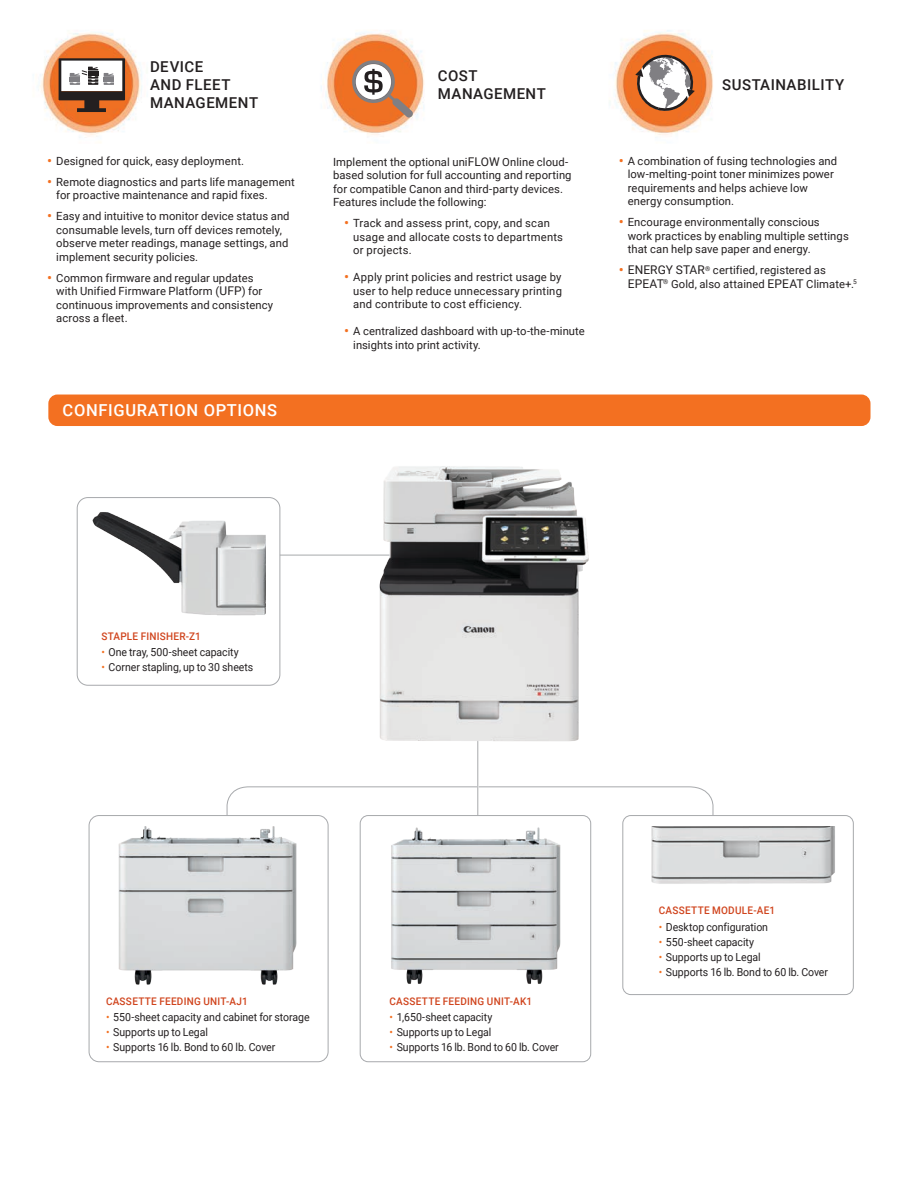
<style>
.page{position:relative;width:918px;height:1188px;background:#fff}
.page>*{position:absolute;margin:0;border:0;box-sizing:border-box;transform-origin:0 0}
.t1{font:500 16.5px "Roboto";letter-spacing:.04em;color:#fff}
.orange_subs{font:500 15px/18px "Roboto";letter-spacing:.035em;color:#231f20}
.Body_Bullets{font:11.25px/13.5px "Roboto";letter-spacing:.01em;color:#231f20}
.Config_Bullets{font:11.1px "Roboto";letter-spacing:-.005em;color:#231f20;scale:.95 1}
.Config_Subtitle{font:500 10.5px "Roboto";letter-spacing:.025em;color:#d0441d;scale:.95 1}
.s1{font-size:15px;color:#f37021}
.s2{font-size:12px}
.s3{color:#f37021}
</style>
<div class="page">
<img style="left:40px;top:30px;width:673px;height:113px">
<svg style="left:59px;top:58px;width:66px;height:54px"></svg>
<svg style="left:634px;top:53px;width:62px;height:60px"></svg>
<div style="left:48px;top:395px;width:823px;height:31px;background:#f37021;border-radius:9px"></div>
<svg style="left:350px;top:58px;width:63px;height:60px"></svg>
<hr style="left:245px;top:555px;width:149px;height:1px;background:#a7a9ac">
<div style="left:77px;top:498px;width:203px;height:187px;background:#fff;border-radius:11px"></div>
<div style="left:77px;top:497px;width:203px;height:189px;border:1px solid #a7a9ac;border-radius:11px"></div>
<hr style="left:477px;top:733px;width:1px;height:121px;background:#a7a9ac">
<svg style="left:226px;top:786px;width:488px;height:98px"></svg>
<img style="left:343px;top:466px;width:246px;height:289px">
<div style="left:89px;top:816px;width:239px;height:246px;background:#fff;border-radius:10px"></div>
<div style="left:89px;top:815px;width:239px;height:247px;border:1px solid #a7a9ac;border-radius:10px"></div>
<img style="left:92px;top:512px;width:174px;height:104px">
<div style="left:623px;top:816px;width:230px;height:179px;background:#fff;border-radius:8px"></div>
<div style="left:622px;top:815px;width:232px;height:180px;border:1px solid #a7a9ac;border-radius:8px"></div>
<div style="left:360px;top:816px;width:231px;height:246px;background:#fff;border-radius:8px"></div>
<div style="left:360px;top:815px;width:231px;height:247px;border:1px solid #a7a9ac;border-radius:8px"></div>
<img style="left:391px;top:827px;width:170px;height:157px">
<img style="left:118px;top:826px;width:179px;height:159px">
<img style="left:651px;top:826px;width:184px;height:58px">
<p class="orange_subs" style="left:150px;top:57px;width:110px">DEVICE<br>AND FLEET<br>MANAGEMENT</p>
<p class="orange_subs" style="left:438px;top:66px;width:110px">COST<br>MANAGEMENT</p>
<p class="orange_subs" style="left:722px;top:75px;width:124px">SUSTAINABILITY</p>
<p class="Body_Bullets" style="left:47px;top:154px;width:198px"><span class="s1">•</span> Designed for quick, easy deployment.</p>
<p class="Body_Bullets" style="left:56px;top:175px;width:240px;text-indent:-9px"><span class="s1">•</span> Remote diagnostics and parts life management for proactive maintenance and rapid fixes.</p>
<p class="Body_Bullets" style="left:56px;top:209px;width:235px;text-indent:-9px"><span class="s1">•</span> Easy and intuitive to monitor device status and consumable levels, turn off devices remotely, observe meter readings, manage settings, and implement security policies.</p>
<p class="Body_Bullets" style="left:56px;top:271px;width:218px;text-indent:-9px"><span class="s1">•</span> Common firmware and regular updates with Unified Firmware Platform (<span class="s2">UFP</span>) for continuous improvements and consistency across a fleet.</p>
<h1 class="t1" style="left:63px;top:399px;width:216px">CONFIGURATION OPTIONS</h1>
<p class="Body_Bullets" style="left:333px;top:154px;width:240px">Implement the optional uni<span class="s2">FLOW</span> Online cloud&shy;based solution for full accounting and reporting for compatible Canon and third-party devices.<br>Features include the following:</p>
<p class="Body_Bullets" style="left:353px;top:216px;width:211px;text-indent:-9px"><span class="s1">•</span> Track and assess print, copy, and scan usage and allocate costs to departments or projects.</p>
<p class="Body_Bullets" style="left:353px;top:270px;width:210px;text-align:justify;text-indent:-9px"><span class="s1">•</span> Apply print policies and restrict usage by user to help reduce unnecessary printing and contribute to cost efficiency.</p>
<p class="Body_Bullets" style="left:353px;top:324px;width:233px;text-indent:-9px"><span class="s1">•</span> A centralized dashboard with up-to-the-minute insights into print activity.</p>
<p class="Body_Bullets" style="left:628px;top:154px;width:211px;text-indent:-9px"><span class="s1">•</span> A combination of fusing technologies and low-melting-point toner minimizes power requirements and helps achieve low energy consumption.</p>
<p class="Body_Bullets" style="left:628px;top:215px;width:223px;text-indent:-9px"><span class="s1">•</span> Encourage environmentally conscious<br>work practices by enabling multiple settings that can help save paper and energy.</p>
<p class="Body_Bullets" style="left:628px;top:263px;width:231px;text-indent:-9px"><span class="s1">•</span> <span class="s2">ENERGY STAR</span><sup>®</sup> certified, registered as<br><span class="s2">EPEAT</span><sup>®</sup> Gold, also attained <span class="s2">EPEAT</span> Climate+.<sup>5</sup></p>
<h2 class="Config_Subtitle" style="left:102px;top:629px;width:106px">STAPLE FINISHER-Z1</h2>
<p class="Config_Bullets" style="left:102px;top:645px;width:146px"><span class="s3">•</span> One tray, 500-sheet capacity</p>
<p class="Config_Bullets" style="left:102px;top:660px;width:161px"><span class="s3">•</span> Corner stapling, up to 30 sheets</p>
<h2 class="Config_Subtitle" style="left:106px;top:993px;width:151px">CASSETTE FEEDING UNIT-AJ1</h2>
<p class="Config_Bullets" style="left:106px;top:1009px;width:216px"><span class="s3">•</span> 550-sheet capacity and cabinet for storage</p>
<p class="Config_Bullets" style="left:106px;top:1024px;width:109px"><span class="s3">•</span> Supports up to Legal</p>
<p class="Config_Bullets" style="left:106px;top:1039px;width:180px"><span class="s3">•</span> Supports 16 lb. Bond to 60 lb. Cover</p>
<h2 class="Config_Subtitle" style="left:390px;top:993px;width:151px">CASSETTE FEEDING UNIT-AK1</h2>
<p class="Config_Bullets" style="left:390px;top:1009px;width:110px"><span class="s3">•</span> 1,650-sheet capacity</p>
<p class="Config_Bullets" style="left:390px;top:1024px;width:109px"><span class="s3">•</span> Supports up to Legal</p>
<p class="Config_Bullets" style="left:390px;top:1039px;width:180px"><span class="s3">•</span> Supports 16 lb. Bond to 60 lb. Cover</p>
<h2 class="Config_Subtitle" style="left:659px;top:903px;width:124px">CASSETTE MODULE-AE1</h2>
<p class="Config_Bullets" style="left:659px;top:919px;width:117px"><span class="s3">•</span> Desktop configuration</p>
<p class="Config_Bullets" style="left:659px;top:934px;width:102px"><span class="s3">•</span> 550-sheet capacity</p>
<p class="Config_Bullets" style="left:659px;top:949px;width:109px"><span class="s3">•</span> Supports up to Legal</p>
<p class="Config_Bullets" style="left:659px;top:964px;width:180px"><span class="s3">•</span> Supports 16 lb. Bond to 60 lb. Cover</p>
</div>
